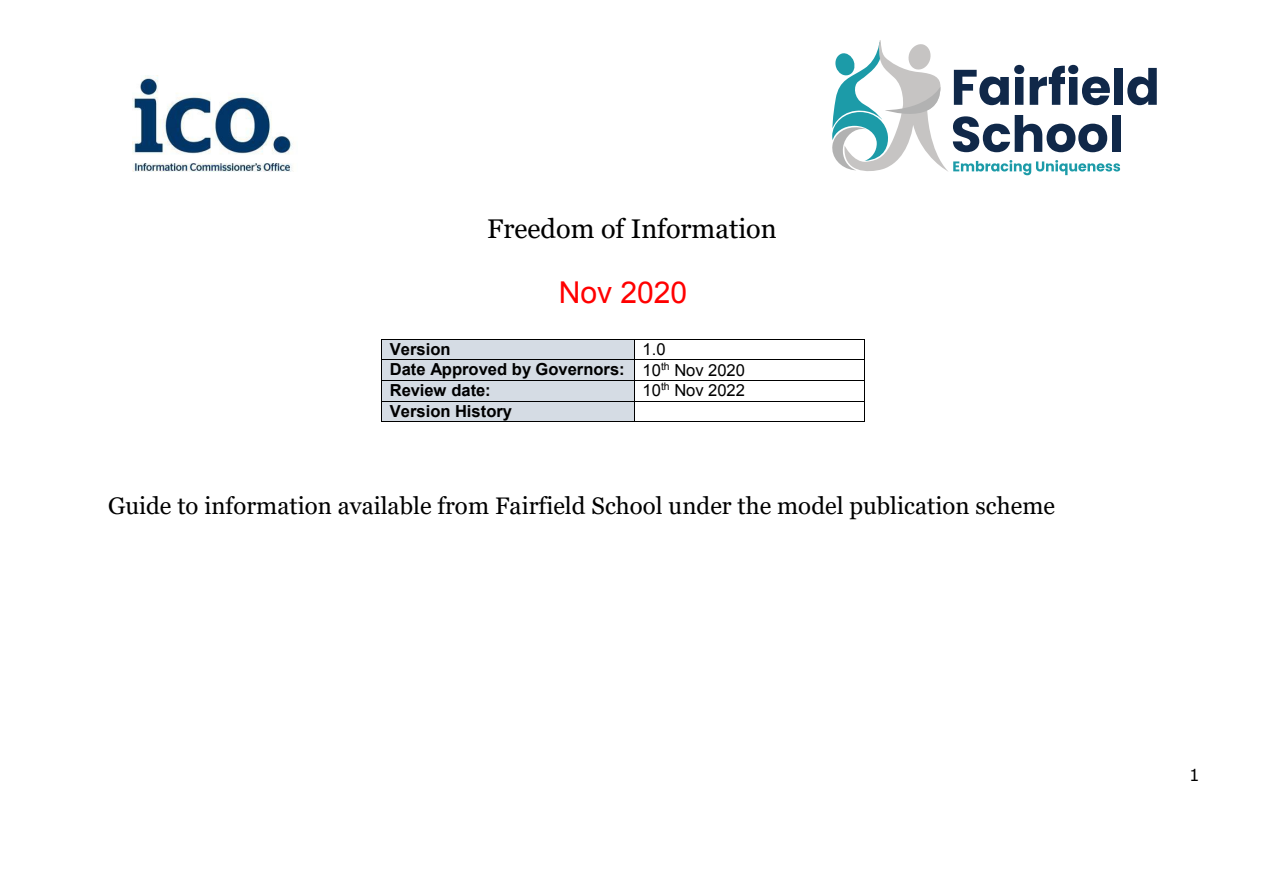
<style>
.page{position:relative;width:1264px;height:894px;background:#fff}
.page>*{position:absolute;margin:0;border:0;box-sizing:border-box;transform-origin:0 0}
.t1{font:30px "Arial";color:#f00}
.t2{font:27px "Georgia";color:#000}
.t3{font:24px "Georgia";color:#000}
.t4{font:700 16.5px/20.5px "Arial";color:#000}
.t5{font:16.5px "Arial";color:#000}
.t6{font:16.5px "Verdana";color:#000}
.s1{font-weight:400}
</style>
<div class="page">
<img style="left:132px;top:76px;width:161px;height:95px">
<div style="left:382px;top:339px;width:252px;height:20px;background:#d5dce4"></div>
<hr style="left:382px;top:338px;width:252px;height:1px;background:#000">
<hr style="left:635px;top:338px;width:228px;height:1px;background:#000">
<div style="left:382px;top:360px;width:252px;height:20px;background:#d5dce4"></div>
<hr style="left:382px;top:359px;width:252px;height:1px;background:#000">
<hr style="left:635px;top:359px;width:228px;height:1px;background:#000">
<div style="left:382px;top:381px;width:252px;height:19px;background:#d5dce4"></div>
<hr style="left:382px;top:380px;width:252px;height:1px;background:#000">
<hr style="left:635px;top:380px;width:228px;height:1px;background:#000">
<div style="left:382px;top:401px;width:252px;height:20px;background:#d5dce4"></div>
<hr style="left:382px;top:400px;width:252px;height:1px;background:#000">
<hr style="left:635px;top:400px;width:228px;height:1px;background:#000">
<svg style="left:381px;top:339px;width:1px;height:83px"></svg>
<hr style="left:382px;top:421px;width:252px;height:1px;background:#000">
<svg style="left:634px;top:339px;width:1px;height:83px"></svg>
<hr style="left:635px;top:421px;width:228px;height:1px;background:#000">
<div style="left:1114px;top:68px;width:8px;height:37px;background:#102849"></div>
<svg style="left:1127px;top:68px;width:29px;height:37px"></svg>
<svg style="left:832px;top:40px;width:287px;height:135px"></svg>
<p class="t2" style="left:487px;top:212px;width:291px">Freedom of Information</p>
<p class="t1" style="left:558px;top:272px;width:130px">Nov 2020</p>
<p class="t4" style="left:390px;top:339px;width:62px">Version</p>
<p class="t4" style="left:390px;top:339px;width:356px;text-indent:253px"><span class="s1">1.0<br></span>Date Approved by Governors: <span class="s1">10</span><sup>th</sup> <span class="s1">Nov 2020<br></span>Review date:</p>
<p class="t5" style="left:642px;top:379px;width:104px">10<sup>th</sup> Nov 2022</p>
<p class="t4" style="left:390px;top:401px;width:124px">Version History</p>
<p class="t3" style="left:108px;top:491px;width:948px">Guide to information available from Fairfield School under the model publication scheme</p>
<p class="t6" style="left:1188px;top:763px;width:12px">1</p>
</div>
